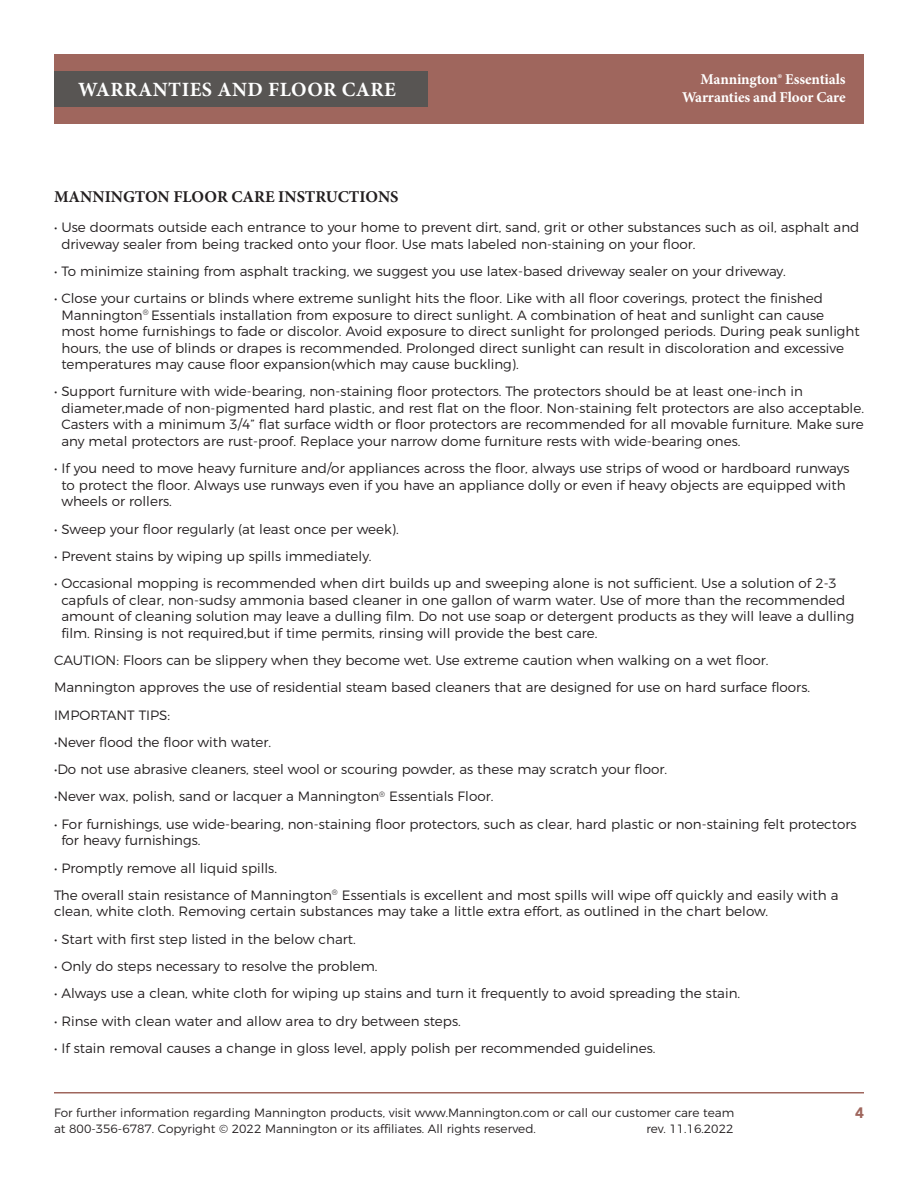
<style>
.page{position:relative;width:918px;height:1188px;background:#fff}
.page>*{position:absolute;margin:0;border:0;box-sizing:border-box;transform-origin:0 0}
.Notes{font:700 20.25px "Minion Pro";letter-spacing:.02em;color:#fff}
.Body{font:700 16.5px "Minion Pro";color:#231f20}
.Notes-2{font:700 15px/18px "Minion Pro";letter-spacing:-.01em;color:#fff;text-align:right}
.Notes-3{font:900 15px "Avenir";color:#9f665d}
.Body-2{font:300 13.5px/16.5px "Montserrat";color:#231f20}
.t1{font:300 12px/16.5px "Montserrat";color:#231f20}
</style>
<div class="page">
<div style="left:54px;top:54px;width:810px;height:69px;background:#9f665d"></div>
<div style="left:54px;top:71px;width:373px;height:35px;background:#585553"></div>
<hr style="left:54px;top:1092px;width:810px;height:2px;background:#9f665d">
<p class="Notes" style="left:78px;top:75px;width:319px">WARRANTIES AND FLOOR CARE</p>
<p class="Notes-2" style="left:682px;top:70px;width:165px">Mannington® Essentials<br>Warranties and Floor Care</p>
<p class="Body" style="left:54px;top:185px;width:346px">MANNINGTON FLOOR CARE INSTRUCTIONS</p>
<p class="Body-2" style="left:61px;top:218px;width:800px;text-indent:-7px">• Use doormats outside each entrance to your home to prevent dirt, sand, grit or other substances such as oil, asphalt and driveway sealer from being tracked onto your floor. Use mats labeled non-staining on your floor.</p>
<p class="Body-2" style="left:54px;top:262px;width:733px">• To minimize staining from asphalt tracking, we suggest you use latex-based driveway sealer on your driveway.</p>
<p class="Body-2" style="left:61px;top:289px;width:800px;text-indent:-7px">• Close your curtains or blinds where extreme sunlight hits the floor. Like with all floor coverings, protect the finished Mannington<sup>®</sup> Essentials installation from exposure to direct sunlight. A combination of heat and sunlight can cause most home furnishings to fade or discolor. Avoid exposure to direct sunlight for prolonged periods. During peak sunlight hours, the use of blinds or drapes is recommended. Prolonged direct sunlight can result in discoloration and excessive temperatures may cause floor expansion(which may cause buckling).</p>
<p class="Body-2" style="left:61px;top:382px;width:804px;text-indent:-7px">• Support furniture with wide-bearing, non-staining floor protectors. The protectors should be at least one-inch in diameter,made of non-pigmented hard plastic, and rest flat on the floor. Non-staining felt protectors are also acceptable.<br>Casters with a minimum 3/4” flat surface width or floor protectors are recommended for all movable furniture. Make sure any metal protectors are rust-proof. Replace your narrow dome furniture rests with wide-bearing ones.</p>
<p class="Body-2" style="left:61px;top:459px;width:790px;text-indent:-7px">• If you need to move heavy furniture and/or appliances across the floor, always use strips of wood or hardboard runways to protect the floor. Always use runways even if you have an appliance dolly or even if heavy objects are equipped with wheels or rollers.</p>
<p class="Body-2" style="left:54px;top:519px;width:346px">• Sweep your floor regularly (at least once per week).</p>
<p class="Body-2" style="left:54px;top:547px;width:319px">• Prevent stains by wiping up spills immediately.</p>
<p class="Body-2" style="left:61px;top:574px;width:794px;text-indent:-7px">• Occasional mopping is recommended when dirt builds up and sweeping alone is not sufficient. Use a solution of 2-3 capfuls of clear, non-sudsy ammonia based cleaner in one gallon of warm water. Use of more than the recommended amount of cleaning solution may leave a dulling film. Do not use soap or detergent products as they will leave a dulling film. Rinsing is not required,but if time permits, rinsing will provide the best care.</p>
<p class="Body-2" style="left:54px;top:651px;width:716px">CAUTION: Floors can be slippery when they become wet. Use extreme caution when walking on a wet floor.</p>
<p class="Body-2" style="left:54px;top:678px;width:758px">Mannington approves the use of residential steam based cleaners that are designed for use on hard surface floors.</p>
<p class="Body-2" style="left:54px;top:705px;width:118px">IMPORTANT TIPS:</p>
<p class="Body-2" style="left:54px;top:733px;width:219px">•Never flood the floor with water.</p>
<p class="Body-2" style="left:54px;top:760px;width:615px">•Do not use abrasive cleaners, steel wool or scouring powder, as these may scratch your floor.</p>
<p class="Body-2" style="left:54px;top:787px;width:441px">•Never wax, polish, sand or lacquer a Mannington<sup>®</sup> Essentials Floor.</p>
<p class="Body-2" style="left:61px;top:815px;width:797px;text-indent:-7px">• For furnishings, use wide-bearing, non-staining floor protectors, such as clear, hard plastic or non-staining felt protectors for heavy furnishings.</p>
<p class="Body-2" style="left:54px;top:858px;width:225px">• Promptly remove all liquid spills.</p>
<p class="Body-2" style="left:54px;top:886px;width:786px">The overall stain resistance of Mannington<sup>®</sup> Essentials is excellent and most spills will wipe off quickly and easily with a clean, white cloth. Removing certain substances may take a little extra effort, as outlined in the chart below.</p>
<p class="Body-2" style="left:54px;top:929px;width:303px">• Start with first step listed in the below chart.</p>
<p class="Body-2" style="left:54px;top:957px;width:325px">• Only do steps necessary to resolve the problem.</p>
<p class="Body-2" style="left:54px;top:984px;width:688px">• Always use a clean, white cloth for wiping up stains and turn it frequently to avoid spreading the stain.</p>
<p class="Body-2" style="left:54px;top:1011px;width:408px">• Rinse with clean water and allow area to dry between steps.</p>
<p class="Body-2" style="left:54px;top:1039px;width:603px">• If stain removal causes a change in gloss level, apply polish per recommended guidelines.</p>
<p class="t1" style="left:54px;top:1103px;width:682px">For further information regarding Mannington products, visit www.Mannington.com or call our customer care team at 800-356-6787. Copyright © 2022 Mannington or its affiliates. All rights reserved.</p>
<p class="t1" style="left:646px;top:1120px;width:89px">rev. 11.16.2022</p>
<p class="Notes-3" style="left:855px;top:1103px;width:10px">4</p>
</div>
